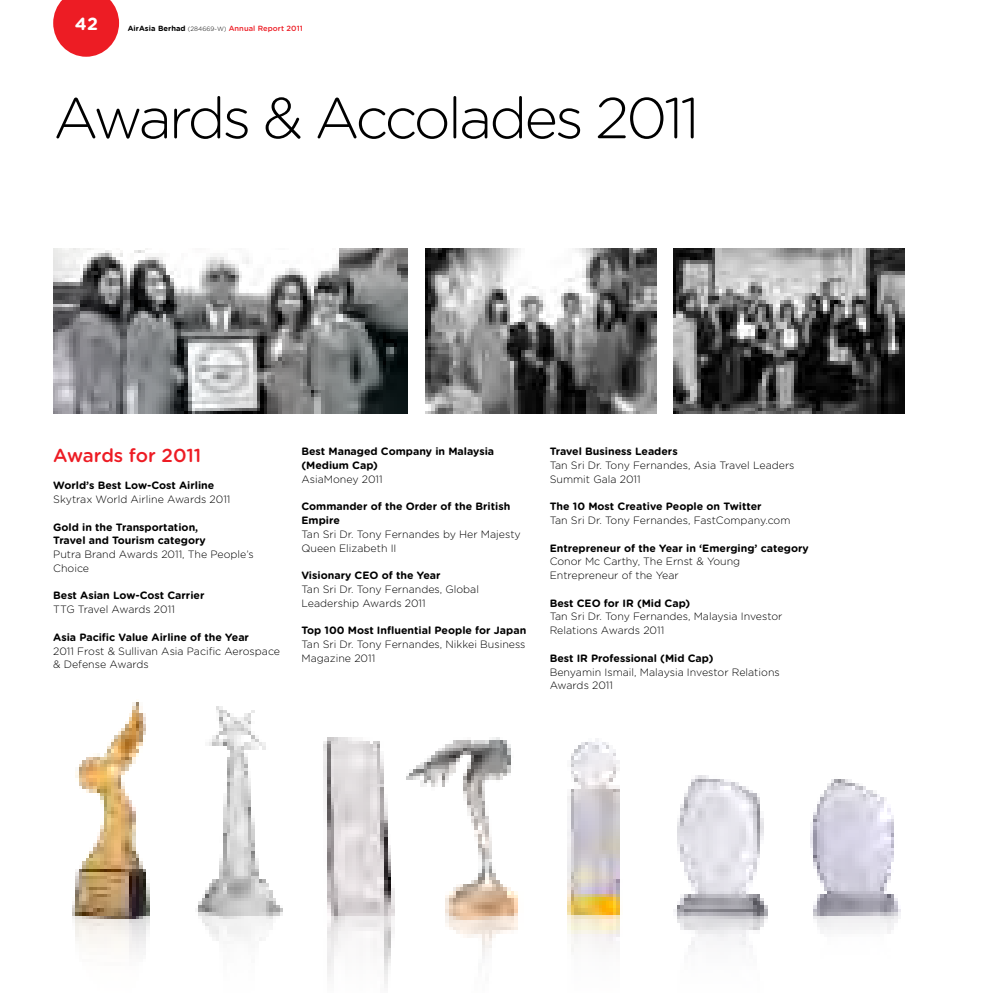
<style>
.page{position:relative;width:993px;height:993px;background:#fff}
.page>*{position:absolute;margin:0;border:0;box-sizing:border-box;transform-origin:0 0}
.t1{font:300 57.5px "Gotham Rounded";letter-spacing:-.05em;color:#000}
.t2{font:500 18.75px "Gotham Rounded";letter-spacing:-.005em;color:#ed1c24}
.t3{font:700 17.5px "Gotham Rounded";color:#fff}
.t4{font:300 10.62px/13.8px "Gotham Rounded";color:#000}
.t5{font:700 10.62px/13.8px "Gotham Rounded";color:#000}
.t6{font:500 7.5px "Gotham Rounded";letter-spacing:.01em;color:#ed1c24}
.s1{font-weight:700;color:#000}
.s2{font-weight:300;font-size:6.25px;color:#000}
.s3{font-weight:700}
.s4{font-weight:300}
</style>
<div class="page">
<svg style="left:53px;top:0;width:66px;height:57px"></svg>
<img style="left:72px;top:702px;width:78px;height:250px">
<img style="left:198px;top:706px;width:85px;height:235px">
<img style="left:323px;top:737px;width:72px;height:247px">
<img style="left:810px;top:779px;width:91px;height:155px">
<img style="left:406px;top:737px;width:112px;height:222px">
<img style="left:567px;top:738px;width:53px;height:214px">
<img style="left:673px;top:775px;width:95px;height:173px">
<img style="left:425px;top:248px;width:231px;height:165px">
<img style="left:673px;top:248px;width:231px;height:165px">
<img style="left:53px;top:248px;width:354px;height:165px">
<p class="t3" style="left:75px;top:11px;width:25px">42</p>
<p class="t6" style="left:128px;top:23px;width:176px"><span class="s1">AirAsia Berhad</span> <span class="s2">(284669-W)</span> Annual Report 2011</p>
<p class="t1" style="left:53px;top:79px;width:647px">Awards &amp; Accolades 2011</p>
<p class="t2" style="left:53px;top:441px;width:150px">Awards for 2011</p>
<p class="t4" style="left:53px;top:478px;width:179px"><span class="s3">World’s Best Low-Cost Airline<br></span>Skytrax World Airline Awards 2011</p>
<p class="t5" style="left:53px;top:519px;width:202px">Gold in the Transportation,<br>Travel and Tourism category<br><span class="s4">Putra Brand Awards 2011, The People’s<br>Choice</span></p>
<p class="t5" style="left:53px;top:588px;width:153px">Best Asian Low-Cost Carrier<br><span class="s4">TTG Travel Awards 2011</span></p>
<p class="t4" style="left:53px;top:629px;width:228px"><span class="s3">Asia Pacific Value Airline of the Year<br></span>2011 Frost &amp; Sullivan Asia Pacific Aerospace &amp; Defense Awards</p>
<p class="t5" style="left:301px;top:444px;width:194px">Best Managed Company in Malaysia (Medium Cap)<br><span class="s4">AsiaMoney 2011</span></p>
<p class="t4" style="left:301px;top:499px;width:221px"><span class="s3">Commander of the Order of the British<br>Empire<br></span>Tan Sri Dr. Tony Fernandes by Her Majesty<br>Queen Elizabeth II</p>
<p class="t4" style="left:301px;top:568px;width:179px"><span class="s3">Visionary CEO of the Year<br></span>Tan Sri Dr. Tony Fernandes, Global<br>Leadership Awards 2011</p>
<p class="t4" style="left:301px;top:623px;width:226px;text-align:justify"><span class="s3">Top 100 Most Influential People for Japan </span>Tan Sri Dr. Tony Fernandes, Nikkei Business Magazine 2011</p>
<p class="t4" style="left:549px;top:444px;width:246px"><span class="s3">Travel Business Leaders<br></span>Tan Sri Dr. Tony Fernandes, Asia Travel Leaders<br>Summit Gala 2011</p>
<p class="t4" style="left:549px;top:499px;width:242px"><span class="s3">The 10 Most Creative People on Twitter<br></span>Tan Sri Dr. Tony Fernandes, FastCompany.com</p>
<p class="t4" style="left:549px;top:540px;width:260px"><span class="s3">Entrepreneur of the Year in ‘Emerging’ category<br></span>Conor Mc Carthy, The Ernst &amp; Young<br>Entrepreneur of the Year</p>
<p class="t4" style="left:549px;top:595px;width:234px"><span class="s3">Best CEO for IR (Mid Cap)<br></span>Tan Sri Dr. Tony Fernandes, Malaysia Investor<br>Relations Awards 2011</p>
<p class="t4" style="left:549px;top:650px;width:231px"><span class="s3">Best IR Professional (Mid Cap)<br></span>Benyamin Ismail, Malaysia Investor Relations<br>Awards 2011</p>
</div>
